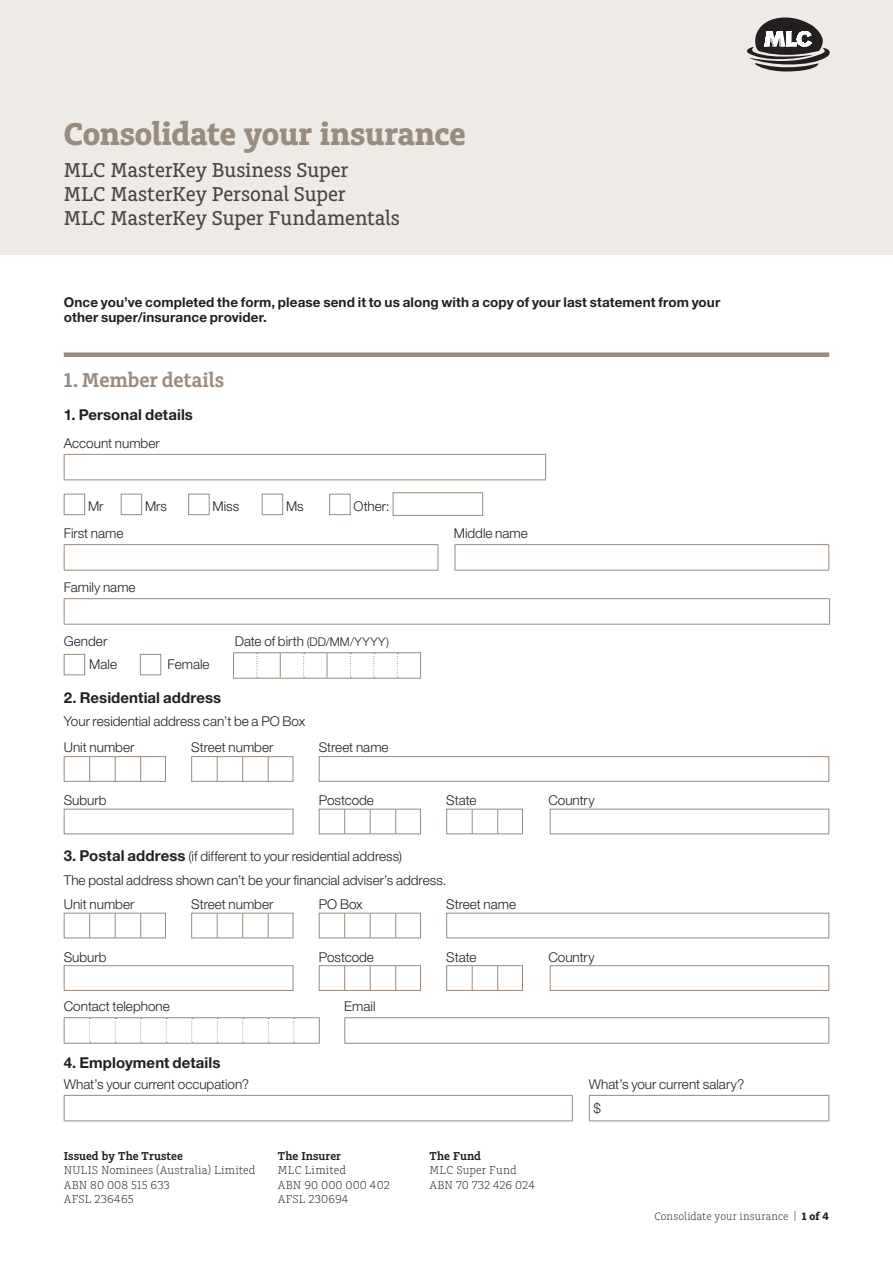
<style>
.page{position:relative;width:893px;height:1263px;background:#fff}
.page>*{position:absolute;margin:0;border:0;box-sizing:border-box;transform-origin:0 0}
.t1{font:700 33px "Charlie Std";letter-spacing:-.005em;color:#998b7d}
.t2{font:500 21px/24px "Charlie Std";color:#4d453f}
.t3{font:600 21px "Charlie Std";color:#998b7d}
.t4{font:700 15px "Helvetica Neue LT Std";letter-spacing:.005em;color:#231f20}
.t5{font:300 13.5px/23.9px "Helvetica Neue LT Std";color:#231f20}
.t6{font:700 13.5px/15px "Helvetica Neue LT Std";letter-spacing:.01em;color:#231f20}
.t7{font:300 12px/14.2px "Charlie Std";letter-spacing:.01em;color:#231f20}
.t8{font:600 12px "Charlie Std";letter-spacing:.005em;color:#231f20}
.t9{font:300 12px "Helvetica Neue LT Std";letter-spacing:.045em;color:#231f20}
.t10{font:300 11.25px "Charlie Std";letter-spacing:.01em;color:#231f20}
.s1{font-size:13.5px}
.s2{font-weight:700;font-size:15px}
.s3{font-weight:700}
</style>
<div class="page">
<div style="left:64px;top:352px;width:765px;height:5px;background:#998b7d"></div>
<svg style="left:64px;top:455px;width:1px;height:24px"></svg>
<hr style="left:64px;top:454px;width:482px;height:1px;background:#998b7d">
<svg style="left:545px;top:455px;width:1px;height:24px"></svg>
<hr style="left:64px;top:479px;width:482px;height:1px;background:#998b7d">
<div style="left:64px;top:494px;width:21px;height:21px;background:#fff;border:1px solid #998b7d"></div>
<div style="left:121px;top:494px;width:21px;height:21px;background:#fff;border:1px solid #998b7d"></div>
<div style="left:188px;top:494px;width:22px;height:21px;background:#fff;border:1px solid #998b7d"></div>
<div style="left:262px;top:494px;width:21px;height:21px;background:#fff;border:1px solid #998b7d"></div>
<div style="left:329px;top:494px;width:22px;height:21px;background:#fff;border:1px solid #998b7d"></div>
<div style="left:393px;top:492px;width:90px;height:24px;background:#fff;border:1px solid #998b7d"></div>
<svg style="left:64px;top:545px;width:1px;height:25px"></svg>
<hr style="left:64px;top:544px;width:374px;height:1px;background:#998b7d">
<hr style="left:64px;top:570px;width:374px;height:1px;background:#998b7d">
<svg style="left:438px;top:545px;width:1px;height:25px"></svg>
<svg style="left:455px;top:545px;width:1px;height:25px"></svg>
<hr style="left:455px;top:544px;width:374px;height:1px;background:#998b7d">
<svg style="left:828px;top:545px;width:1px;height:25px"></svg>
<hr style="left:455px;top:570px;width:374px;height:1px;background:#998b7d">
<svg style="left:64px;top:599px;width:1px;height:25px"></svg>
<hr style="left:64px;top:598px;width:766px;height:1px;background:#998b7d">
<svg style="left:829px;top:599px;width:1px;height:25px"></svg>
<hr style="left:64px;top:624px;width:766px;height:1px;background:#998b7d">
<svg style="left:233px;top:652px;width:188px;height:27px"></svg>
<div style="left:64px;top:654px;width:21px;height:21px;border:1px solid #998b7d"></div>
<div style="left:140px;top:654px;width:21px;height:21px;border:1px solid #998b7d"></div>
<div style="left:64px;top:756px;width:102px;height:26px;background:#fff;border:1px solid #998b7d"></div>
<svg style="left:89px;top:757px;width:1px;height:24px"></svg>
<svg style="left:115px;top:757px;width:1px;height:24px"></svg>
<svg style="left:140px;top:757px;width:1px;height:24px"></svg>
<div style="left:191px;top:756px;width:102px;height:26px;background:#fff;border:1px solid #998b7d"></div>
<svg style="left:217px;top:757px;width:1px;height:24px"></svg>
<svg style="left:242px;top:757px;width:1px;height:24px"></svg>
<svg style="left:268px;top:757px;width:1px;height:24px"></svg>
<div style="left:319px;top:756px;width:510px;height:26px;border:1px solid #998b7d"></div>
<div style="left:64px;top:809px;width:229px;height:25px;border:1px solid #998b7d"></div>
<div style="left:319px;top:809px;width:102px;height:25px;background:#fff;border:1px solid #998b7d"></div>
<svg style="left:344px;top:809px;width:1px;height:25px"></svg>
<svg style="left:370px;top:809px;width:1px;height:25px"></svg>
<svg style="left:395px;top:809px;width:1px;height:25px"></svg>
<div style="left:446px;top:809px;width:77px;height:25px;background:#fff;border:1px solid #998b7d"></div>
<svg style="left:472px;top:809px;width:1px;height:25px"></svg>
<svg style="left:497px;top:809px;width:1px;height:25px"></svg>
<div style="left:550px;top:809px;width:279px;height:25px;border:1px solid #998b7d"></div>
<div style="left:64px;top:913px;width:102px;height:25px;background:#fff;border:1px solid #998b7d"></div>
<svg style="left:89px;top:913px;width:1px;height:25px"></svg>
<svg style="left:115px;top:913px;width:1px;height:25px"></svg>
<svg style="left:140px;top:913px;width:1px;height:25px"></svg>
<div style="left:191px;top:913px;width:102px;height:25px;background:#fff;border:1px solid #998b7d"></div>
<svg style="left:217px;top:913px;width:1px;height:25px"></svg>
<svg style="left:242px;top:913px;width:1px;height:25px"></svg>
<svg style="left:268px;top:913px;width:1px;height:25px"></svg>
<div style="left:319px;top:913px;width:102px;height:25px;background:#fff;border:1px solid #998b7d"></div>
<svg style="left:344px;top:913px;width:1px;height:25px"></svg>
<svg style="left:370px;top:913px;width:1px;height:25px"></svg>
<svg style="left:395px;top:913px;width:1px;height:25px"></svg>
<div style="left:446px;top:913px;width:383px;height:25px;border:1px solid #998b7d"></div>
<div style="left:64px;top:965px;width:229px;height:26px;border:1px solid #998b7d"></div>
<div style="left:319px;top:965px;width:102px;height:26px;background:#fff;border:1px solid #998b7d"></div>
<svg style="left:344px;top:966px;width:1px;height:24px"></svg>
<svg style="left:370px;top:966px;width:1px;height:24px"></svg>
<svg style="left:395px;top:966px;width:1px;height:24px"></svg>
<div style="left:446px;top:965px;width:77px;height:26px;background:#fff;border:1px solid #998b7d"></div>
<svg style="left:472px;top:966px;width:1px;height:24px"></svg>
<svg style="left:497px;top:966px;width:1px;height:24px"></svg>
<div style="left:550px;top:965px;width:279px;height:26px;border:1px solid #998b7d"></div>
<hr style="left:344px;top:1017px;width:485px;height:1px;background:#998b7d">
<svg style="left:344px;top:1018px;width:1px;height:25px"></svg>
<svg style="left:828px;top:1018px;width:1px;height:25px"></svg>
<svg style="left:64px;top:1017px;width:256px;height:27px"></svg>
<hr style="left:344px;top:1043px;width:485px;height:1px;background:#998b7d">
<svg style="left:64px;top:1096px;width:1px;height:24px"></svg>
<hr style="left:64px;top:1095px;width:509px;height:1px;background:#998b7d">
<hr style="left:64px;top:1120px;width:509px;height:1px;background:#998b7d">
<svg style="left:572px;top:1096px;width:1px;height:24px"></svg>
<svg style="left:589px;top:1096px;width:1px;height:24px"></svg>
<hr style="left:589px;top:1095px;width:240px;height:1px;background:#998b7d">
<svg style="left:828px;top:1096px;width:1px;height:24px"></svg>
<hr style="left:589px;top:1120px;width:240px;height:1px;background:#998b7d">
<div style="left:0;top:0;width:893px;height:255px;background:#eeebe7"></div>
<svg style="left:747px;top:17px;width:82px;height:54px"></svg>
<h1 class="t1" style="left:64px;top:115px;width:404px">Consolidate your insurance</h1>
<h2 class="t2" style="left:64px;top:159px;width:338px">MLC MasterKey Business Super<br>MLC MasterKey Personal Super<br>MLC MasterKey Super Fundamentals</h2>
<p class="t6" style="left:64px;top:295px;width:658px">Once you’ve completed the form, please send it to us along with a copy of your last statement from your other super/insurance provider.</p>
<h2 class="t3" style="left:64px;top:368px;width:162px">1. Member details</h2>
<p class="t4" style="left:64px;top:406px;width:131px">1. Personal details</p>
<p class="t5" style="left:64px;top:431px;width:97px">Account number</p>
<p class="t5" style="left:88px;top:493px;width:17px">Mr</p>
<p class="t5" style="left:145px;top:493px;width:24px">Mrs</p>
<p class="t5" style="left:213px;top:493px;width:28px">Miss</p>
<p class="t5" style="left:286px;top:493px;width:19px">Ms</p>
<p class="t5" style="left:354px;top:493px;width:38px">Other:</p>
<p class="t5" style="left:64px;top:521px;width:61px">First name</p>
<p class="t5" style="left:454px;top:521px;width:76px">Middle name</p>
<p class="t5" style="left:64px;top:575px;width:73px">Family name</p>
<p class="t5" style="left:64px;top:629px;width:45px">Gender</p>
<p class="t9" style="left:235px;top:635px;width:156px"><span class="s1">Date of birth</span> (DD/MM/YYYY)</p>
<p class="t5" style="left:89px;top:652px;width:29px">Male</p>
<p class="t5" style="left:168px;top:652px;width:43px">Female</p>
<p class="t4" style="left:64px;top:688px;width:159px">2. Residential address</p>
<p class="t5" style="left:64px;top:708px;width:243px;line-height:26.2px">Your residential address can’t be a PO Box<br>Unit number</p>
<p class="t5" style="left:191px;top:735px;width:84px">Street number</p>
<p class="t5" style="left:319px;top:735px;width:71px">Street name</p>
<p class="t5" style="left:64px;top:788px;width:44px">Suburb</p>
<p class="t5" style="left:319px;top:788px;width:57px">Postcode</p>
<p class="t5" style="left:446px;top:788px;width:32px">State</p>
<p class="t5" style="left:548px;top:788px;width:48px">Country</p>
<p class="t5" style="left:64px;top:844px;width:384px"><span class="s2">3. Postal address</span> (if different to your residential address)<br>The postal address shown can’t be your financial adviser’s address.<br>Unit number</p>
<p class="t5" style="left:191px;top:892px;width:84px">Street number</p>
<p class="t5" style="left:319px;top:892px;width:45px">PO Box</p>
<p class="t5" style="left:446px;top:892px;width:71px">Street name</p>
<p class="t5" style="left:64px;top:944px;width:44px">Suburb</p>
<p class="t5" style="left:319px;top:944px;width:57px">Postcode</p>
<p class="t5" style="left:446px;top:944px;width:32px">State</p>
<p class="t5" style="left:548px;top:944px;width:48px">Country</p>
<p class="t5" style="left:64px;top:994px;width:108px">Contact telephone</p>
<p class="t5" style="left:344px;top:994px;width:33px">Email</p>
<p class="t4" style="left:64px;top:1053px;width:158px">4. Employment details</p>
<p class="t5" style="left:64px;top:1072px;width:187px">What’s your current occupation?</p>
<p class="t5" style="left:594px;top:1072px;width:152px;text-indent:-5px">What’s your current salary? $</p>
<p class="t8" style="left:64px;top:1149px;width:121px">Issued by The Trustee</p>
<p class="t7" style="left:64px;top:1163px;width:193px">NULIS Nominees (Australia) Limited<br>ABN 80 008 515 633<br>AFSL 236465</p>
<p class="t8" style="left:278px;top:1149px;width:65px">The Insurer</p>
<p class="t7" style="left:278px;top:1163px;width:114px">MLC Limited<br>ABN 90 000 000 402<br>AFSL 230694</p>
<p class="t8" style="left:429px;top:1149px;width:53px">The Fund</p>
<p class="t7" style="left:429px;top:1163px;width:107px">MLC Super Fund<br>ABN 70 732 426 024</p>
<p class="t10" style="left:654px;top:1210px;width:176px">Consolidate your insurance | <span class="s3">1 of 4</span></p>
</div>
